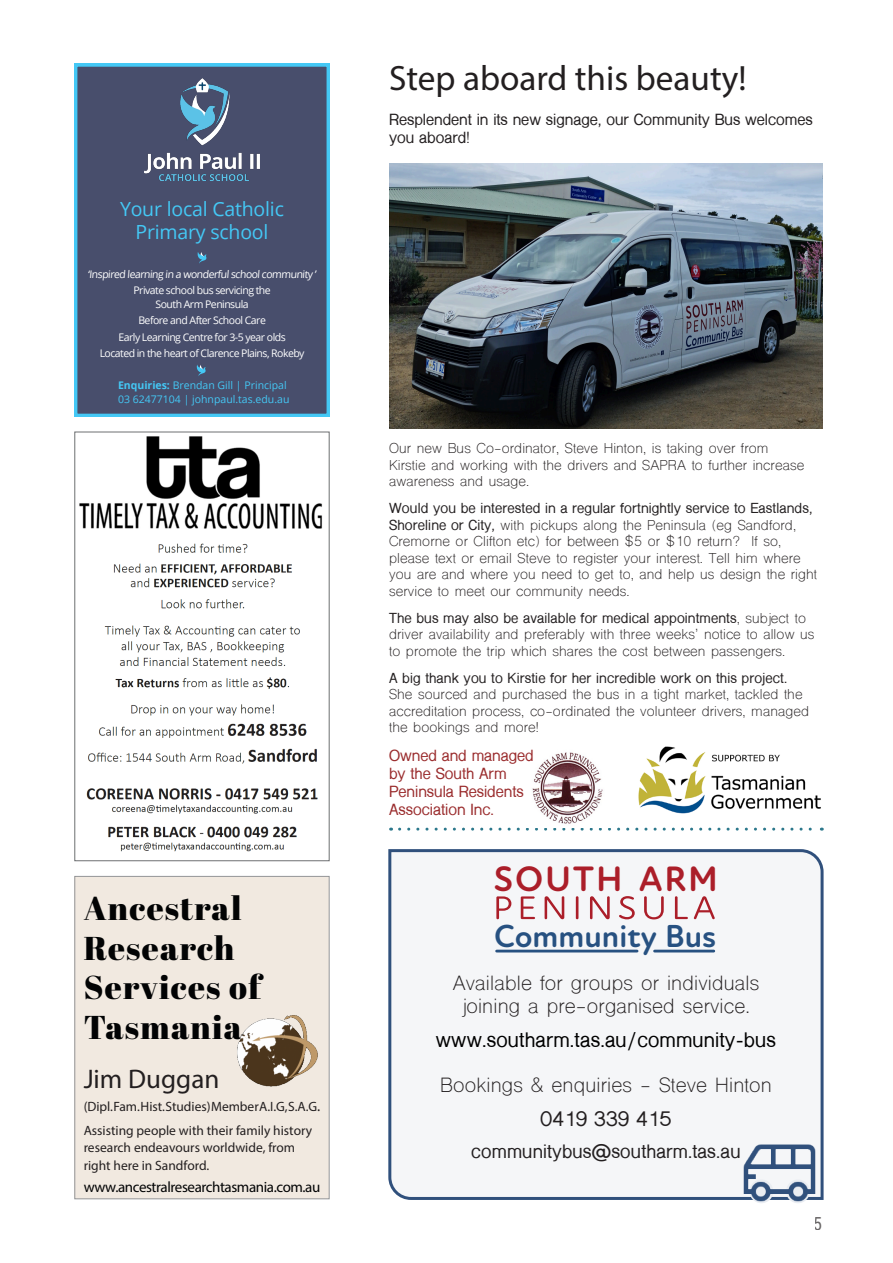
<style>
.page{position:relative;width:893px;height:1263px;background:#fff}
.page>*{position:absolute;margin:0;border:0;box-sizing:border-box;transform-origin:0 0}
.t1{font:700 36px "New Atten Round";letter-spacing:.05em;color:#ab1e29}
.Heading{font:35.25px "Myriad Pro";color:#231f20}
.t2{font:33px/39.6px "Abril Fatface";letter-spacing:.04em;color:#020304}
.t3{font:700 32.4px "New Atten Round";color:#275181}
.t4{font:27px "Myriad Pro";color:#231f20}
.Paragraph{font:19.5px/23.4px "Shree Dev 0714";letter-spacing:.01em;color:#231f20;text-align:center}
.Paragraph-2{font:700 19.5px "Shree Dev 0714";letter-spacing:.01em;color:#000}
.t5{font:19.5px/23.4px "Open Sans";letter-spacing:-.01em;color:#44c8f5;text-align:center}
.Paragraph-3{font:700 19.5px "Shree Dev 0714";letter-spacing:.01em;color:#231f20}
.Paragraph-4{font:700 18px "Shree Dev 0714";letter-spacing:.01em;color:#231f20}
.t6{font:18px "Roboto Condensed";color:#231f20}
.Medium_heading{font:700 15px/18px "Shree Dev 0714";color:#9a2c2d}
.Medium_heading-2{font:700 15px/18px "Shree Dev 0714";color:#231f20}
.t7{font:15px "Myriad Pro";letter-spacing:-.025em;color:#020304}
.Paragraph-5{font:13.5px/16.5px "Shree Dev 0714";letter-spacing:.01em;color:#231f20}
.t8{font:13.5px/16.2px "Myriad Pro";color:#231f20}
.t9{font:10.5px/16.5px "Open Sans";letter-spacing:-.05em;color:#fff;text-align:center}
.t10{font:10.5px/13.5px "Open Sans";color:#44c8f5}
.s1{font-weight:700}
.s2{font-size:15px}
</style>
<div class="page">
<img style="left:79px;top:436px;width:243px;height:416px">
<div style="left:74px;top:432px;width:256px;height:429px;border:1px solid #6d6f71"></div>
<div style="left:74px;top:64px;width:256px;height:353px;background:#484e6c"></div>
<img style="left:145px;top:78px;width:115px;height:103px">
<svg style="left:196px;top:365px;width:10px;height:11px"></svg>
<svg style="left:197px;top:252px;width:10px;height:12px"></svg>
<svg style="left:400px;top:828px;width:422px;height:3px"></svg>
<div style="left:75px;top:876px;width:254px;height:323px;background:#f1e9e0"></div>
<div style="left:74px;top:876px;width:256px;height:323px;border:1px solid #949698"></div>
<img style="left:237px;top:1015px;width:81px;height:72px">
<div style="left:388px;top:849px;width:436px;height:351px;background:#f5f6f8"></div>
<div style="left:749px;top:1179px;width:24px;height:24px;background:#eaedf2;border-radius:50%"></div>
<div style="left:786px;top:1179px;width:24px;height:24px;background:#eaedf2;border-radius:50%"></div>
<img style="left:742px;top:1143px;width:73px;height:59px">
<hr style="left:497px;top:950px;width:140px;height:2px;background:#275181">
<hr style="left:655px;top:950px;width:59px;height:2px;background:#275181">
<svg style="left:496px;top:896px;width:219px;height:23px"></svg>
<img style="left:389px;top:163px;width:434px;height:265px">
<img style="left:638px;top:746px;width:183px;height:68px">
<img style="left:532px;top:752px;width:71px;height:72px">
<h3 class="t5" style="left:120px;top:196px;width:165px">Your local Catholic<br>Primary school</h3>
<p class="t9" style="left:88px;top:265px;width:231px">‘Inspired learning in a wonderfulschoolcommunity ’<br>Private school bus servicing the</p>
<p class="t9" style="left:100px;top:295px;width:206px">South Arm Peninsula<br>Before and After School Care<br>Early Learning Centre for 3-5 year olds Located in the heart of Clarence Plains, Rokeby</p>
<p class="t10" style="left:118px;top:378px;width:173px"><span class="s1">Enquiries:</span> Brendan Gill | Principal<br>03 62477104 | johnpaul.tas.edu.au</p>
<p class="t2" style="left:84px;top:888px;width:179px">Ancestral<br>Research<br>Services of<br>Tasmania</p>
<p class="t4" style="left:84px;top:1063px;width:137px">Jim Duggan</p>
<p class="t8" style="left:84px;top:1098px;width:238px">(Dipl. Fam. Hist. Studies) Member A.I.G, S.A.G<span class="s2">.</span></p>
<p class="t8" style="left:84px;top:1122px;width:230px">Assisting people with their family history research endeavours worldwide, from</p>
<p class="t8" style="left:84px;top:1157px;width:127px">right here in Sandford.</p>
<p class="t7" style="left:84px;top:1177px;width:238px">www.ancestralresearchtasmania.com.au</p>
<p class="Heading" style="left:389px;top:57px;width:359px">Step aboard this beauty!</p>
<p class="Medium_heading-2" style="left:389px;top:111px;width:425px">Resplendent in its new signage, our Community Bus welcomes you aboard!</p>
<p class="Paragraph-5" style="left:389px;top:441px;width:417px">Our new Bus Co-ordinator, Steve Hinton, is taking over from<br>Kirstie and working with the drivers and SAPRA to further increase awareness and usage.</p>
<p class="Paragraph-5" style="left:389px;top:502px;width:429px"><span class="s1">Would you be interested in a regular fortnightly service to Eastlands, Shoreline or City,</span> with pickups along the Peninsula (eg Sandford, Cremorne or Clifton etc) for between $5 or $10 return? If so, please text or email Steve to register your interest. Tell him where you are and where you need to get to, and help us design the right service to meet our community needs.</p>
<p class="Paragraph-5" style="left:389px;top:611px;width:427px"><span class="s1">The bus may also be available for medical appointments</span>, subject to driver availability and preferably with three weeks’ notice to allow us to promote the trip which shares the cost between passengers.</p>
<p class="Paragraph-5" style="left:389px;top:671px;width:421px"><span class="s1">A big thank you to Kirstie for her incredible work on this project.<br></span>She sourced and purchased the bus in a tight market, tackled the accreditation process, co-ordinated the volunteer drivers, managed the bookings and more!</p>
<p class="Medium_heading" style="left:389px;top:746px;width:146px">Owned and managed by the South Arm<br>Peninsula Residents<br>Association Inc.</p>
<p class="t1" style="left:494px;top:857px;width:226px">SOUTH ARM</p>
<p class="t3" style="left:494px;top:917px;width:224px">Community Bus</p>
<p class="Paragraph" style="left:453px;top:973px;width:308px">Available for groups or individuals joining a pre-organised service.</p>
<p class="Paragraph-2" style="left:436px;top:1029px;width:342px">www.southarm.tas.au/community-bus</p>
<p class="Paragraph" style="left:440px;top:1075px;width:333px">Bookings &amp; enquiries - Steve Hinton</p>
<p class="Paragraph-3" style="left:540px;top:1108px;width:132px">0419 339 415</p>
<p class="Paragraph-4" style="left:471px;top:1141px;width:271px">communitybus@southarm.tas.au</p>
<h3 class="t6" style="left:814px;top:1211px;width:10px">5</h3>
</div>
